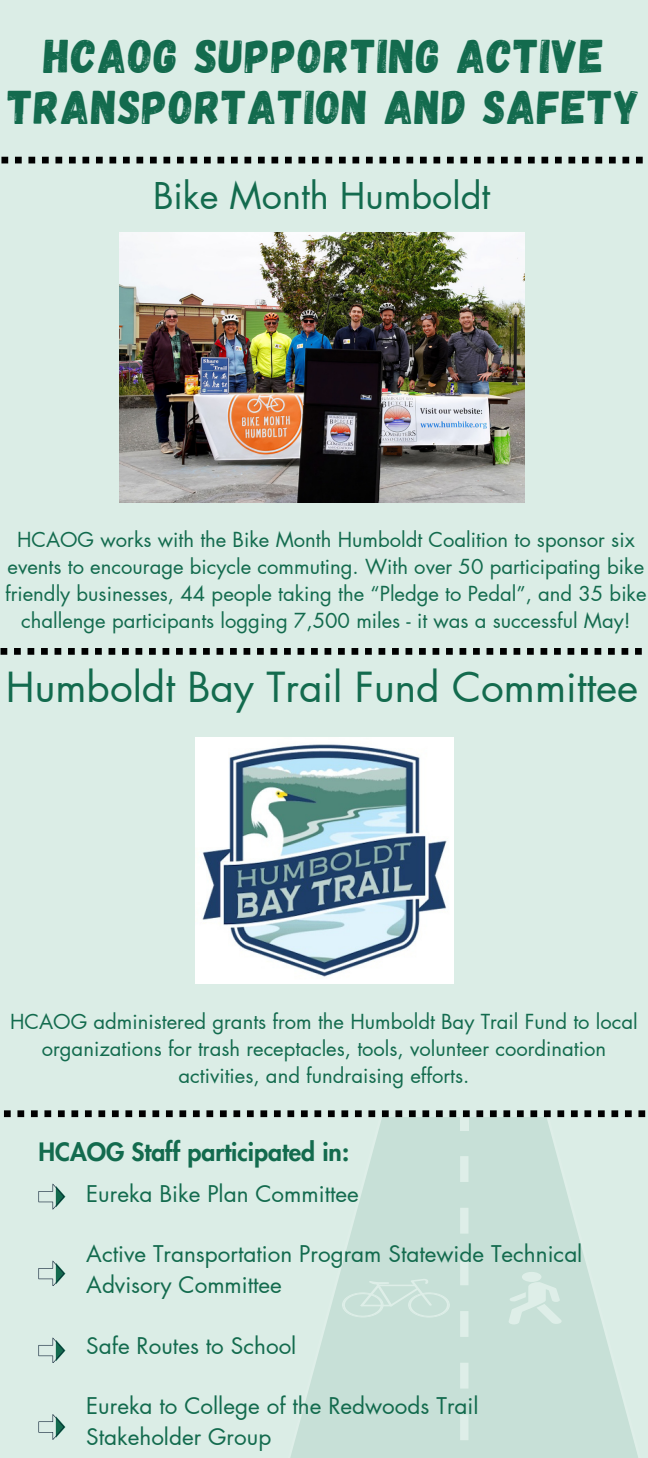
<style>
.page{position:relative;width:648px;height:1458px;background:#dbede6}
.page>*{position:absolute;margin:0;border:0;box-sizing:border-box;transform-origin:0 0}
.t1{font:47.25px/50.6px "Gagalin";letter-spacing:.03em;color:#136b4e;text-align:center}
.t2{font:40.5px "Futura LT Pro";color:#136b4e}
.t3{font:36px "Futura LT Pro";color:#136b4e}
.t4{font:800 24.75px "Futura LT Pro";color:#136b4e}
.t5{font:22.5px/30.4px "Futura LT Pro";color:#136b4e}
.t6{font:20.25px/27px "Futura LT Pro";color:#136b4e;text-align:center}
</style>
<div class="page">
<svg style="left:1px;top:157px;width:642px;height:6px"></svg>
<svg style="left:0;top:648px;width:642px;height:7px"></svg>
<img style="left:195px;top:737px;width:258px;height:247px">
<img style="left:119px;top:232px;width:405px;height:270px">
<svg style="left:4px;top:1110px;width:642px;height:348px"></svg>
<div style="left:460px;top:1117px;width:8px;height:13px;background:#deeee8"></div>
<p class="t1" style="left:8px;top:29px;width:633px">HCAOG SUPPORTING ACTIVE<br>TRANSPORTATION AND SAFETY</p>
<p class="t3" style="left:153px;top:179px;width:339px">Bike Month Humboldt</p>
<p class="t6" style="left:5px;top:527px;width:643px">HCAOG works with the Bike Month Humboldt Coalition to sponsor six events to encourage bicycle commuting. With over 50 participating bike friendly businesses, 44 people taking the “Pledge to Pedal”, and 35 bike challenge participants logging 7,500 miles - it was a successful May!</p>
<p class="t2" style="left:6px;top:669px;width:634px">Humboldt Bay Trail Fund Committee</p>
<p class="t6" style="left:10px;top:1009px;width:629px">HCAOG administered grants from the Humboldt Bay Trail Fund to local organizations for trash receptacles, tools, volunteer coordination activities, and fundraising efforts.</p>
<p class="t4" style="left:39px;top:1140px;width:312px">HCAOG Staff participated in:</p>
<p class="t5" style="left:86px;top:1179px;width:274px">Eureka Bike Plan Committee</p>
<p class="t5" style="left:86px;top:1240px;width:498px">Active Transportation Program Statewide Technical<br>Advisory Committee</p>
<p class="t5" style="left:86px;top:1331px;width:212px">Safe Routes to School</p>
<p class="t5" style="left:86px;top:1392px;width:394px">Eureka to College of the Redwoods Trail</p>
<p class="t5" style="left:86px;top:1422px;width:187px">Stakeholder Group</p>
</div>
